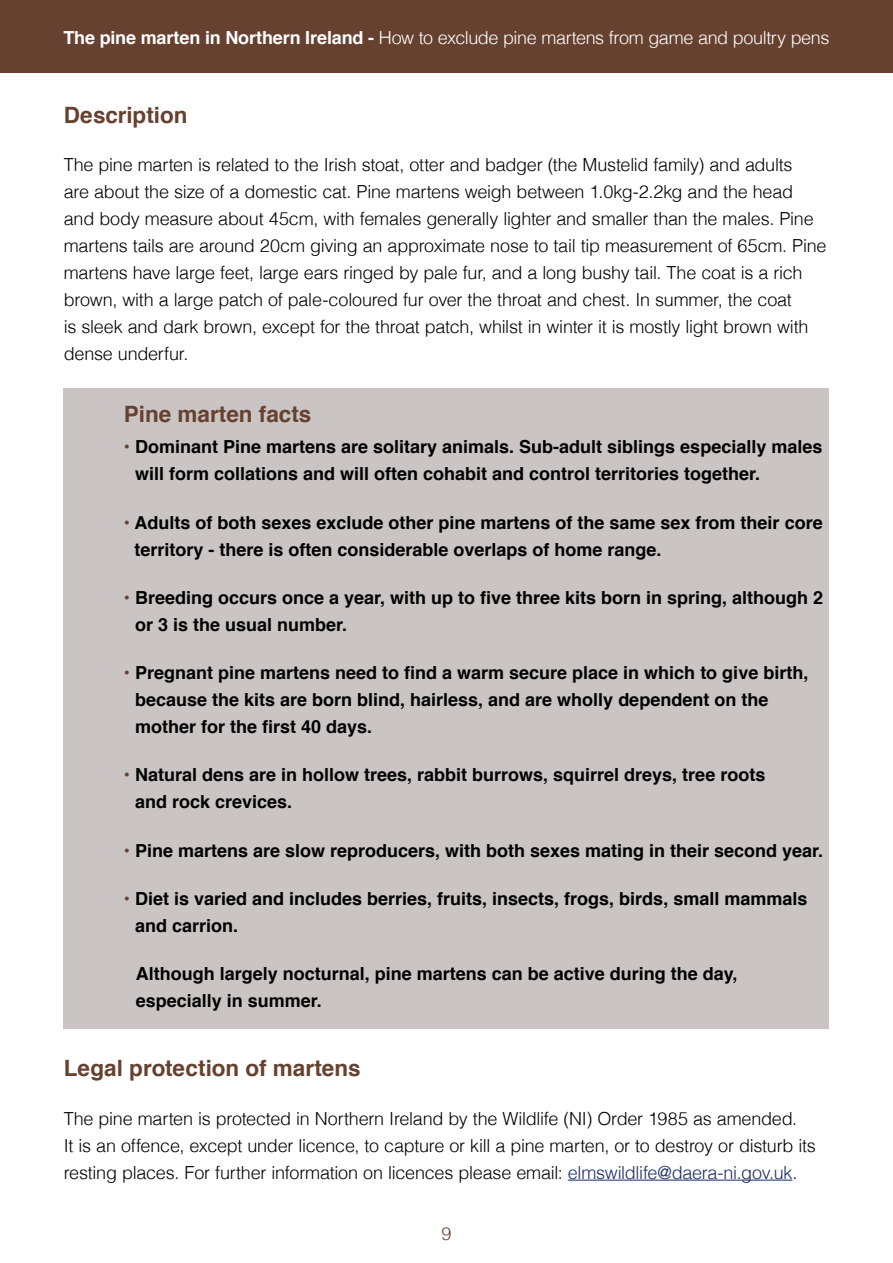
<style>
.page{position:relative;width:893px;height:1263px;background:#fff}
.page>*{position:absolute;margin:0;border:0;box-sizing:border-box;transform-origin:0 0}
.t1{font:700 22.5px "Helvetica";color:#674130}
.t2{font:300 18px/27px "Helvetica";letter-spacing:-.015em;color:#000}
.t3{font:700 18px/27px "Helvetica";color:#000}
.t4{font:300 18px "Helvetica";letter-spacing:-.025em;color:#fff}
.t5{font:300 18px "Helvetica";color:#674130}
.s1{font-weight:700}
.s2{color:#674130}
.s3{color:#192a67}
</style>
<div class="page">
<div style="left:0;top:0;width:893px;height:72px;background:#674130"></div>
<hr style="left:568px;top:1180px;width:224px;height:1px;background:#192a67">
<div style="left:64px;top:388px;width:765px;height:640px;background:#cac5c4"></div>
<p class="t4" style="left:63px;top:22px;width:767px"><span class="s1">The pine marten in Northern Ireland -</span> How to exclude pine martens from game and poultry pens</p>
<p class="t1" style="left:64px;top:95px;width:125px">Description</p>
<p class="t2" style="left:64px;top:150px;width:764px">The pine marten is related to the Irish stoat, otter and badger (the Mustelid family) and adults<br>are about the size of a domestic cat. Pine martens weigh between 1.0kg-2.2kg and the head and body measure about 45cm, with females generally lighter and smaller than the males. Pine martens tails are around 20cm giving an approximate nose to tail tip measurement of 65cm. Pine martens have large feet, large ears ringed by pale fur, and a long bushy tail. The coat is a rich brown, with a large patch of pale-coloured fur over the throat and chest. In summer, the coat<br>is sleek and dark brown, except for the throat patch, whilst in winter it is mostly light brown with dense underfur.</p>
<p class="t1" style="left:124px;top:394px;width:189px">Pine marten facts</p>
<p class="t3" style="left:135px;top:432px;width:689px;text-indent:-11px"><span class="s2">•</span> Dominant Pine martens are solitary animals. Sub-adult siblings especially males will form collations and will often cohabit and control territories together.</p>
<p class="t3" style="left:134px;top:508px;width:690px;text-indent:-11px"><span class="s2">•</span> Adults of both sexes exclude other pine martens of the same sex from their core territory - there is often considerable overlaps of home range.</p>
<p class="t3" style="left:135px;top:583px;width:690px;text-indent:-11px"><span class="s2">•</span> Breeding occurs once a year, with up to five three kits born in spring, although 2 or 3 is the usual number.</p>
<p class="t3" style="left:135px;top:658px;width:675px;text-indent:-11px"><span class="s2">•</span> Pregnant pine martens need to find a warm secure place in which to give birth, because the kits are born blind, hairless, and are wholly dependent on the mother for the first 40 days.</p>
<p class="t3" style="left:135px;top:761px;width:632px;text-indent:-11px"><span class="s2">•</span> Natural dens are in hollow trees, rabbit burrows, squirrel dreys, tree roots and rock crevices.</p>
<p class="t3" style="left:124px;top:836px;width:701px"><span class="s2">•</span> Pine martens are slow reproducers, with both sexes mating in their second year.</p>
<p class="t3" style="left:135px;top:884px;width:674px;text-indent:-11px"><span class="s2">•</span> Diet is varied and includes berries, fruits, insects, frogs, birds, small mammals and carrion.</p>
<p class="t3" style="left:136px;top:959px;width:603px">Although largely nocturnal, pine martens can be active during the day, especially in summer.</p>
<p class="t1" style="left:64px;top:1048px;width:298px">Legal protection of martens</p>
<p class="t2" style="left:64px;top:1103px;width:754px">The pine marten is protected in Northern Ireland by the Wildlife (NI) Order 1985 as amended.<br>It is an offence, except under licence, to capture or kill a pine marten, or to destroy or disturb its resting places. For further information on licences please email: <span class="s3">elmswildlife@daera-ni.gov.uk</span>.</p>
<p class="t5" style="left:441px;top:1219px;width:12px">9</p>
</div>
